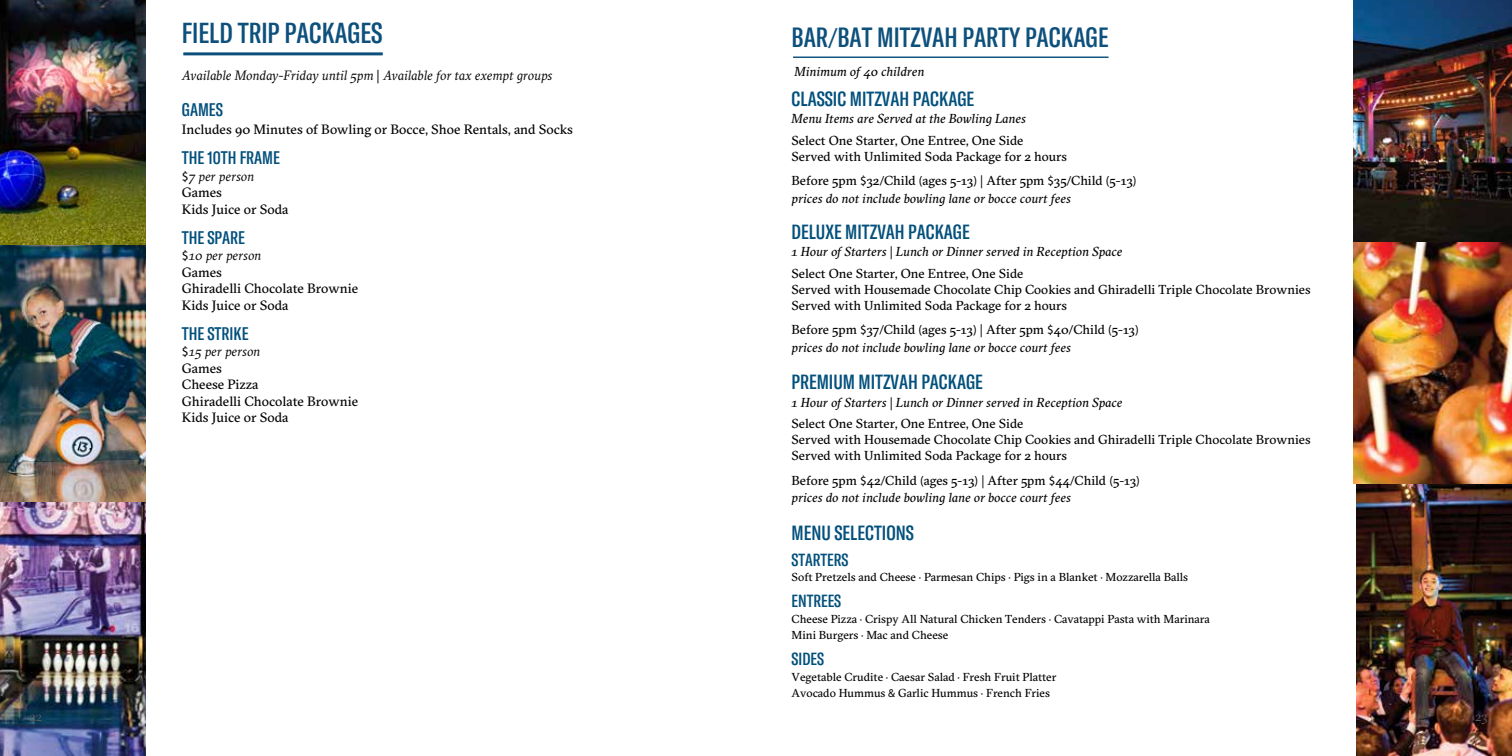
<style>
.page{position:relative;width:1512px;height:756px;background:#fff}
.page>*{position:absolute;margin:0;border:0;box-sizing:border-box;transform-origin:0 0}
.t1{font:500 extra-condensed 28.5px "GT America Trial";color:#0d507c}
.t2{font:500 extra-condensed 27.45px "GT America Trial";color:#0d507c}
.t3{font:500 extra-condensed 20.25px "GT America Trial";color:#02507c}
.t4{font:500 extra-condensed 18px "GT America Trial";color:#02507c}
.t5{font:500 extra-condensed 17.4px "GT America Trial";color:#02507c}
.t6{font:13.5px/16.5px "GT Sectra Trial";color:#000}
.t7{font:italic 13.5px "GT Sectra Trial";color:#000}
.t8{font:13.5px "GT Sectra Fine Trial";color:#58595b}
.t9{font:italic 13.05px/17.4px "GT Sectra Trial";color:#000}
.t10{font:13.05px/15.9px "GT Sectra Trial";color:#000}
.t11{font:11.55px/15.9px "GT Sectra Trial";color:#000}
.s1{font-family:"Myriad Pro";font-style:normal}
.s2{font-family:"Myriad Pro"}
.s3{font-style:italic}
.s4{font-family:"Myriad Pro";font-weight:400;font-stretch:normal}
.s5{font-style:normal}
</style>
<div class="page">
<img style="left:0;top:502px;width:146px;height:254px">
<img style="left:0;top:0;width:146px;height:246px">
<img style="left:0;top:246px;width:146px;height:256px">
<hr style="left:183px;top:52px;width:200px;height:3px;background:#0d507c">
<img style="left:1353px;top:0;width:159px;height:483px">
<hr style="left:793px;top:57px;width:315px;height:1px;background:#0d507c">
<img style="left:1356px;top:484px;width:156px;height:272px">
<h1 class="t1" style="left:182px;top:22px;width:202px">FIELD TRIP PACKAGES</h1>
<p class="t7" style="left:182px;top:71px;width:372px">Available Monday-Friday until 5pm <span class="s1">|</span> Available for tax exempt groups</p>
<h3 class="t4" style="left:182px;top:103px;width:43px">GAMES</h3>
<p class="t6" style="left:182px;top:123px;width:393px">Includes 90 Minutes of Bowling or Bocce, Shoe Rentals, and Socks</p>
<h3 class="t4" style="left:182px;top:151px;width:100px">THE 10TH FRAME</h3>
<p class="t6" style="left:182px;top:169px;width:108px"><span class="s2">$</span><span class="s3">7 per person<br></span>Games<br>Kids Juice or Soda</p>
<h3 class="t4" style="left:182px;top:231px;width:65px">THE SPARE</h3>
<p class="t6" style="left:182px;top:249px;width:178px"><span class="s2">$</span><span class="s3">10 per person<br></span>Games<br>Ghiradelli Chocolate Brownie<br>Kids Juice or Soda</p>
<h3 class="t4" style="left:182px;top:327px;width:68px">THE STRIKE</h3>
<p class="t6" style="left:182px;top:345px;width:178px"><span class="s2">$</span><span class="s3">15 per person<br></span>Games<br>Cheese Pizza<br>Ghiradelli Chocolate Brownie<br>Kids Juice or Soda</p>
<h2 class="t2" style="left:792px;top:27px;width:318px">BAR<span class="s4">/</span>BAT MITZVAH PARTY PACKAGE</h2>
<p class="t9" style="left:794px;top:65px;width:131px">Minimum of 40 children</p>
<h3 class="t3" style="left:792px;top:91px;width:184px">CLASSIC MITZVAH PACKAGE</h3>
<p class="t9" style="left:792px;top:112px;width:236px">Menu Items are Served at the Bowling Lanes</p>
<p class="t10" style="left:792px;top:134px;width:277px">Select One Starter, One Entree, One Side<br>Served with Unlimited Soda Package for 2 hours</p>
<p class="t9" style="left:792px;top:174px;width:346px"><span class="s5">Before 5pm</span> <span class="s1">$</span><span class="s5">32</span><span class="s1">/</span><span class="s5">Child</span> <span class="s1">(</span><span class="s5">ages 5-13</span><span class="s1">) |</span> <span class="s5">After 5pm</span> <span class="s1">$</span><span class="s5">35</span><span class="s1">/</span><span class="s5">Child</span> <span class="s1">(</span><span class="s5">5-13</span><span class="s1">) </span>prices do not include bowling lane or bocce court fees</p>
<h3 class="t3" style="left:792px;top:224px;width:180px">DELUXE MITZVAH PACKAGE</h3>
<p class="t9" style="left:792px;top:242px;width:332px;line-height:21.8px">1 Hour of Starters <span class="s1">|</span> Lunch or Dinner served in Reception Space<br><span class="s5">Select One Starter, One Entree, One Side</span></p>
<p class="t10" style="left:792px;top:283px;width:521px">Served with Housemade Chocolate Chip Cookies and Ghiradelli Triple Chocolate Brownies<br>Served with Unlimited Soda Package for 2 hours</p>
<p class="t9" style="left:792px;top:323px;width:349px"><span class="s5">Before 5pm</span> <span class="s1">$</span><span class="s5">37</span><span class="s1">/</span><span class="s5">Child</span> <span class="s1">(</span><span class="s5">ages 5-13</span><span class="s1">) |</span> <span class="s5">After 5pm</span> <span class="s1">$</span><span class="s5">40</span><span class="s1">/</span><span class="s5">Child</span> <span class="s1">(</span><span class="s5">5-13</span><span class="s1">) </span>prices do not include bowling lane or bocce court fees</p>
<h3 class="t3" style="left:792px;top:374px;width:193px">PREMIUM MITZVAH PACKAGE</h3>
<p class="t9" style="left:792px;top:393px;width:332px;line-height:21.8px">1 Hour of Starters <span class="s1">|</span> Lunch or Dinner served in Reception Space<br><span class="s5">Select One Starter, One Entree, One Side</span></p>
<p class="t10" style="left:792px;top:433px;width:521px">Served with Housemade Chocolate Chip Cookies and Ghiradelli Triple Chocolate Brownies<br>Served with Unlimited Soda Package for 2 hours</p>
<p class="t9" style="left:792px;top:473px;width:350px"><span class="s5">Before 5pm</span> <span class="s1">$</span><span class="s5">42</span><span class="s1">/</span><span class="s5">Child</span> <span class="s1">(</span><span class="s5">ages 5-13</span><span class="s1">) |</span> <span class="s5">After 5pm</span> <span class="s1">$</span><span class="s5">44</span><span class="s1">/</span><span class="s5">Child</span> <span class="s1">(</span><span class="s5">5-13</span><span class="s1">) </span>prices do not include bowling lane or bocce court fees</p>
<h3 class="t3" style="left:792px;top:525px;width:124px">MENU SELECTIONS</h3>
<h3 class="t5" style="left:792px;top:553px;width:58px">STARTERS</h3>
<p class="t11" style="left:792px;top:571px;width:398px">Soft Pretzels and Cheese <span class="s2">·</span> Parmesan Chips <span class="s2">·</span> Pigs in a Blanket <span class="s2">·</span> Mozzarella Balls</p>
<h3 class="t5" style="left:792px;top:595px;width:51px">ENTREES</h3>
<p class="t11" style="left:792px;top:613px;width:420px">Cheese Pizza <span class="s2">·</span> Crispy All Natural Chicken Tenders <span class="s2">·</span> Cavatappi Pasta with Marinara<br>Mini Burgers <span class="s2">·</span> Mac and Cheese</p>
<h3 class="t5" style="left:792px;top:653px;width:34px">SIDES</h3>
<p class="t11" style="left:792px;top:670px;width:266px">Vegetable Crudite <span class="s2">·</span> Caesar Salad <span class="s2">·</span> Fresh Fruit Platter<br>Avocado Hummus <span class="s2">&amp;</span> Garlic Hummus <span class="s2">·</span> French Fries</p>
<p class="t8" style="left:29px;top:711px;width:14px">22</p>
<p class="t8" style="left:1475px;top:711px;width:14px">23</p>
</div>
